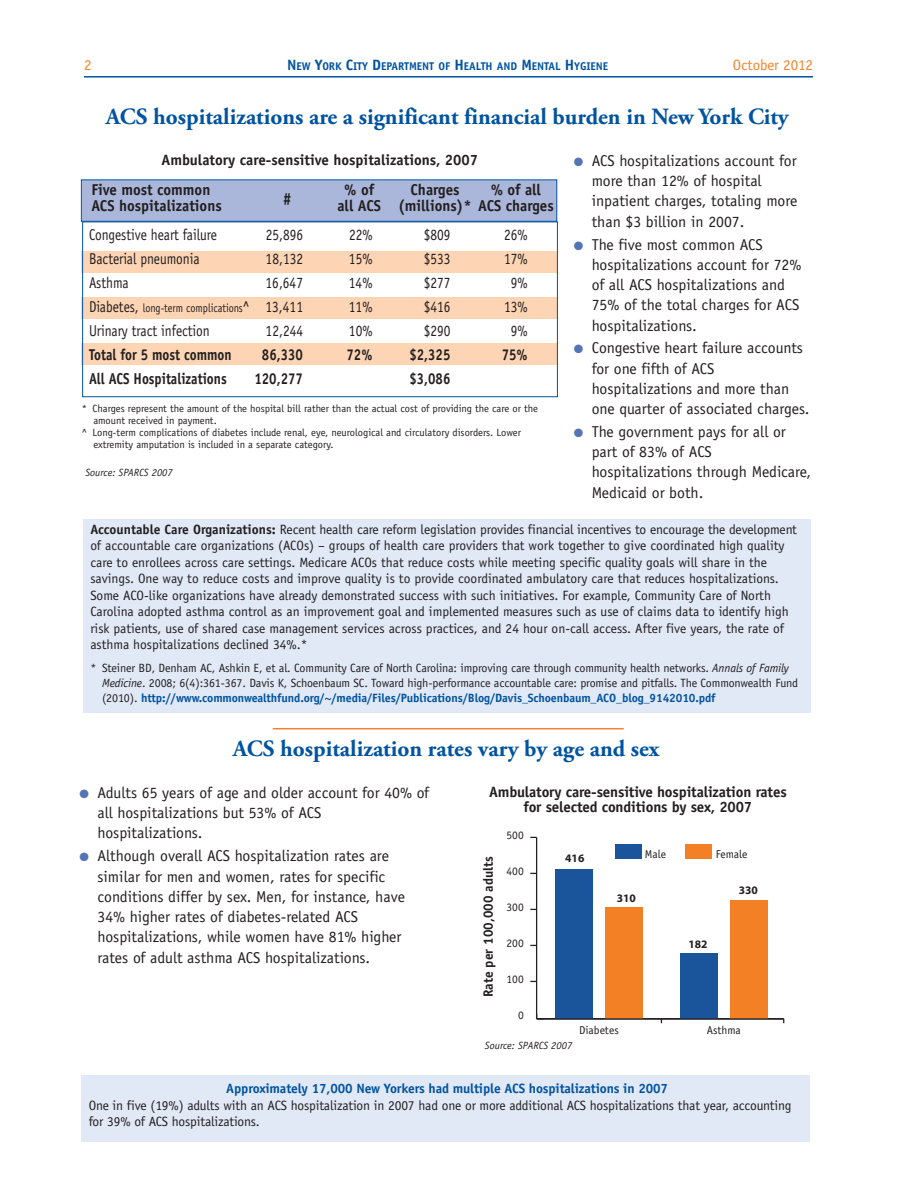
<style>
.page{position:relative;width:918px;height:1188px;background:#fff}
.page>*{position:absolute;margin:0;border:0;box-sizing:border-box;transform-origin:0 0}
.t1{font:700 23.25px "Adobe Garamond Pro";color:#0153a0}
.t2{font:15.75px/20.2px "Officina Sans";color:#231f20}
.t3{font:15.75px "Officina Sans";color:#231f20;scale:.85 1}
.t4{font:700 15.75px "Officina Sans";color:#231f20;scale:.95 1}
.t5{font:700 15.75px "Officina Sans";color:#231f20;scale:.85 1}
.t6{font:700 15px/15px "Officina Sans";letter-spacing:-.01em;color:#231f20;text-align:center}
.t7{font:15px "Officina Sans";letter-spacing:-.005em;color:#f4822b}
.t8{font:13.5px/16.5px "Officina Sans";color:#231f20}
.t9{font:700 13.5px "Officina Sans";letter-spacing:-.01em;color:#0153a0}
.t10{font:700 13.5px "Officina Sans";color:#231f20}
.t11{font:12px/15px "Officina Sans";letter-spacing:-.01em;color:#231f20}
.t12{font:12px "Officina Sans";letter-spacing:-.01em;color:#231f20;scale:.85 1}
.t13{font:11.55px "Officina Sans";color:#231f20}
.t14{font:700 11.55px "Myriad Pro";color:#231f20}
.t15{font:700 11.25px "Officina Sans";letter-spacing:-.01em;color:#0153a0}
.t16{font:10.5px "Officina Sans";color:#231f20}
.t17{font:italic 10.5px "Officina Sans";color:#231f20}
.s1{font-size:15px}
.s2{color:#5474b5}
.s3{font-size:15.75px}
.s4{font-weight:700}
.s5{font-style:italic}
.s6{font-weight:700;color:#0153a0}
</style>
<div class="page">
<hr style="left:84px;top:76px;width:729px;height:2px;background:#0153a0">
<hr style="left:273px;top:728px;width:351px;height:1px;background:#f4822b">
<div style="left:81px;top:251px;width:477px;height:21px;background:#fdd5b4"></div>
<div style="left:81px;top:297px;width:477px;height:21px;background:#fdd5b4"></div>
<div style="left:82px;top:343px;width:476px;height:22px;background:#fdd5b4"></div>
<div style="left:82px;top:222px;width:476px;height:175px;border:1px solid #0153a0"></div>
<div style="left:82px;top:180px;width:474px;height:41px;background:#abb7da"></div>
<div style="left:81px;top:179px;width:476px;height:43px;border:1px solid #0153a0"></div>
<div style="left:81px;top:1075px;width:729px;height:67px;background:#e1e9f6"></div>
<hr style="left:536px;top:837px;width:1px;height:182px;background:#231f20">
<div style="left:686px;top:845px;width:26px;height:14px;background:#f48026"></div>
<div style="left:605px;top:907px;width:38px;height:112px;background:#f48026"></div>
<div style="left:730px;top:900px;width:37px;height:119px;background:#f48026"></div>
<div style="left:615px;top:844px;width:26px;height:15px;background:#1a559c"></div>
<div style="left:555px;top:869px;width:38px;height:150px;background:#1a559c"></div>
<div style="left:680px;top:953px;width:38px;height:66px;background:#1a559c"></div>
<hr style="left:537px;top:1018px;width:247px;height:2px;background:#231f20">
<div style="left:83px;top:520px;width:728px;height:193px;background:#e1e9f6"></div>
<p class="t7" style="left:84px;top:60px;width:9px">2</p>
<p class="t15" style="left:287px;top:62px;width:323px"><span class="s1">N</span>EW <span class="s1">Y</span>ORK <span class="s1">C</span>ITY <span class="s1">D</span>EPARTMENT OF <span class="s1">H</span>EALTH AND <span class="s1">M</span>ENTAL <span class="s1">H</span>YGIENE</p>
<p class="t7" style="left:733px;top:60px;width:82px">October 2012</p>
<h1 class="t1" style="left:106px;top:107px;width:685px">ACS hospitalizations are a significant financial burden in New York City</h1>
<p class="t2" style="left:592px;top:152px;width:207px;text-indent:-18px"><span class="s2">●</span> ACS hospitalizations account for more than 12% of hospital inpatient charges, totaling more than $3 billion in 2007.</p>
<p class="t2" style="left:592px;top:235px;width:211px;text-indent:-18px"><span class="s2">●</span> The five most common ACS hospitalizations account for 72% of all ACS hospitalizations and<br>75% of the total charges for ACS hospitalizations.</p>
<p class="t2" style="left:592px;top:339px;width:219px;text-indent:-18px"><span class="s2">●</span> Congestive heart failure accounts for one fifth of ACS hospitalizations and more than one quarter of associated charges.</p>
<p class="t2" style="left:592px;top:423px;width:221px;text-indent:-18px"><span class="s2">●</span> The government pays for all or part of 83% of ACS hospitalizations through Medicare,<br>Medicaid or both.</p>
<p class="t6" style="left:162px;top:154px;width:318px">Ambulatory care-sensitive hospitalizations, 2007</p>
<p class="t4" style="left:91px;top:183px;width:127px">Five most common</p>
<p class="t4" style="left:344px;top:183px;width:33px">% of</p>
<p class="t4" style="left:410px;top:183px;width:53px">Charges</p>
<p class="t4" style="left:491px;top:183px;width:55px">% of all</p>
<p class="t4" style="left:283px;top:192px;width:10px">#</p>
<p class="t4" style="left:91px;top:200px;width:139px">ACS hospitalizations</p>
<p class="t4" style="left:337px;top:200px;width:229px">all ACS (millions)* ACS charges</p>
<p class="t3" style="left:89px;top:228px;width:152px">Congestive heart failure</p>
<p class="t3" style="left:266px;top:228px;width:46px">25,896</p>
<p class="t3" style="left:349px;top:228px;width:29px">22%</p>
<p class="t3" style="left:424px;top:228px;width:33px">$809</p>
<p class="t3" style="left:504px;top:228px;width:29px">26%</p>
<p class="t3" style="left:89px;top:252px;width:132px">Bacterial pneumonia</p>
<p class="t3" style="left:266px;top:252px;width:46px">18,132</p>
<p class="t3" style="left:349px;top:252px;width:29px">15%</p>
<p class="t3" style="left:424px;top:252px;width:33px">$533</p>
<p class="t3" style="left:504px;top:252px;width:29px">17%</p>
<p class="t3" style="left:89px;top:276px;width:48px">Asthma</p>
<p class="t3" style="left:266px;top:276px;width:46px">16,647</p>
<p class="t3" style="left:349px;top:276px;width:29px">14%</p>
<p class="t3" style="left:424px;top:276px;width:33px">$277</p>
<p class="t3" style="left:511px;top:276px;width:21px">9%</p>
<p class="t12" style="left:89px;top:303px;width:253px"><span class="s3">Diabetes,</span> long-term complications<span class="s3">^ 13,411</span></p>
<p class="t3" style="left:349px;top:300px;width:29px">11%</p>
<p class="t3" style="left:424px;top:300px;width:33px">$416</p>
<p class="t3" style="left:504px;top:300px;width:29px">13%</p>
<p class="t3" style="left:89px;top:324px;width:144px">Urinary tract infection</p>
<p class="t3" style="left:266px;top:324px;width:46px">12,244</p>
<p class="t3" style="left:349px;top:324px;width:29px">10%</p>
<p class="t3" style="left:424px;top:324px;width:33px">$290</p>
<p class="t3" style="left:511px;top:324px;width:21px">9%</p>
<p class="t5" style="left:89px;top:348px;width:169px">Total for 5 most common</p>
<p class="t5" style="left:262px;top:348px;width:50px">86,330</p>
<p class="t5" style="left:347px;top:348px;width:32px">72%</p>
<p class="t5" style="left:409px;top:348px;width:50px">$2,325</p>
<p class="t5" style="left:502px;top:348px;width:32px">75%</p>
<p class="t5" style="left:89px;top:372px;width:164px">All ACS Hospitalizations</p>
<p class="t5" style="left:254px;top:372px;width:59px">120,277</p>
<p class="t5" style="left:409px;top:372px;width:50px">$3,086</p>
<p class="t16" style="left:82px;top:405px;width:458px">* Charges represent the amount of the hospital bill rather than the actual cost of providing the care or the</p>
<p class="t16" style="left:93px;top:417px;width:125px">amount received in payment.</p>
<p class="t16" style="left:82px;top:429px;width:441px">^ Long-term complications of diabetes include renal, eye, neurological and circulatory disorders. Lower</p>
<p class="t16" style="left:93px;top:441px;width:242px">extremity amputation is included in a separate category.</p>
<p class="t17" style="left:85px;top:468px;width:89px">Source: SPARCS 2007</p>
<p class="t8" style="left:90px;top:522px;width:708px"><span class="s4">Accountable Care Organizations:</span> Recent health care reform legislation provides financial incentives to encourage the development of accountable care organizations (ACOs) – groups of health care providers that work together to give coordinated high quality care to enrollees across care settings. Medicare ACOs that reduce costs while meeting specific quality goals will share in the savings. One way to reduce costs and improve quality is to provide coordinated ambulatory care that reduces hospitalizations.<br>Some ACO-like organizations have already demonstrated success with such initiatives. For example, Community Care of North Carolina adopted asthma control as an improvement goal and implemented measures such as use of claims data to identify high risk patients, use of shared case management services across practices, and 24 hour on-call access. After five years, the rate of asthma hospitalizations declined 34%.*</p>
<p class="t11" style="left:102px;top:661px;width:698px;text-indent:-12px">* Steiner BD, Denham AC, Ashkin E, et al. Community Care of North Carolina: improving care through community health networks. <span class="s5">Annals of Family<br>Medicine</span>. 2008; 6(4):361-367. Davis K, Schoenbaum SC. Toward high-performance accountable care: promise and pitfalls. The Commonwealth Fund (2010). <span class="s6">http://www.commonwealthfund.org/~/media/Files/Publications/Blog/Davis_Schoenbaum_ACO_blog_9142010.pdf</span></p>
<h1 class="t1" style="left:233px;top:739px;width:428px">ACS hospitalization rates vary by age and sex</h1>
<p class="t2" style="left:97px;top:784px;width:333px;text-indent:-18px"><span class="s2">●</span> Adults 65 years of age and older account for 40% of all hospitalizations but 53% of ACS hospitalizations.</p>
<p class="t2" style="left:97px;top:847px;width:309px;text-indent:-18px"><span class="s2">●</span> Although overall ACS hospitalization rates are similar for men and women, rates for specific conditions differ by sex. Men, for instance, have 34% higher rates of diabetes-related ACS hospitalizations, while women have 81% higher rates of adult asthma ACS hospitalizations.</p>
<p class="t6" style="left:489px;top:786px;width:299px">Ambulatory care-sensitive hospitalization rates for selected conditions by sex, 2007</p>
<p class="t10" style="left:483px;top:997px;width:142px;rotate:-90deg">Rate per 100,000 adults</p>
<p class="t13" style="left:507px;top:830px;width:19px">500</p>
<p class="t13" style="left:507px;top:866px;width:19px">400</p>
<p class="t13" style="left:507px;top:902px;width:19px">300</p>
<p class="t13" style="left:507px;top:938px;width:19px">200</p>
<p class="t13" style="left:507px;top:974px;width:19px">100</p>
<p class="t13" style="left:518px;top:1010px;width:7px">0</p>
<p class="t14" style="left:565px;top:851px;width:21px">416</p>
<p class="t13" style="left:645px;top:848px;width:23px">Male</p>
<p class="t13" style="left:716px;top:848px;width:33px">Female</p>
<p class="t14" style="left:617px;top:891px;width:21px">310</p>
<p class="t14" style="left:739px;top:884px;width:21px">330</p>
<p class="t14" style="left:688px;top:937px;width:21px">182</p>
<p class="t13" style="left:579px;top:1024px;width:41px">Diabetes</p>
<p class="t13" style="left:707px;top:1024px;width:36px">Asthma</p>
<p class="t17" style="left:485px;top:1041px;width:89px">Source: SPARCS 2007</p>
<p class="t9" style="left:226px;top:1084px;width:443px">Approximately 17,000 New Yorkers had multiple ACS hospitalizations in 2007</p>
<p class="t8" style="left:89px;top:1098px;width:704px">One in five (19%) adults with an ACS hospitalization in 2007 had one or more additional ACS hospitalizations that year, accounting for 39% of ACS hospitalizations.</p>
</div>
